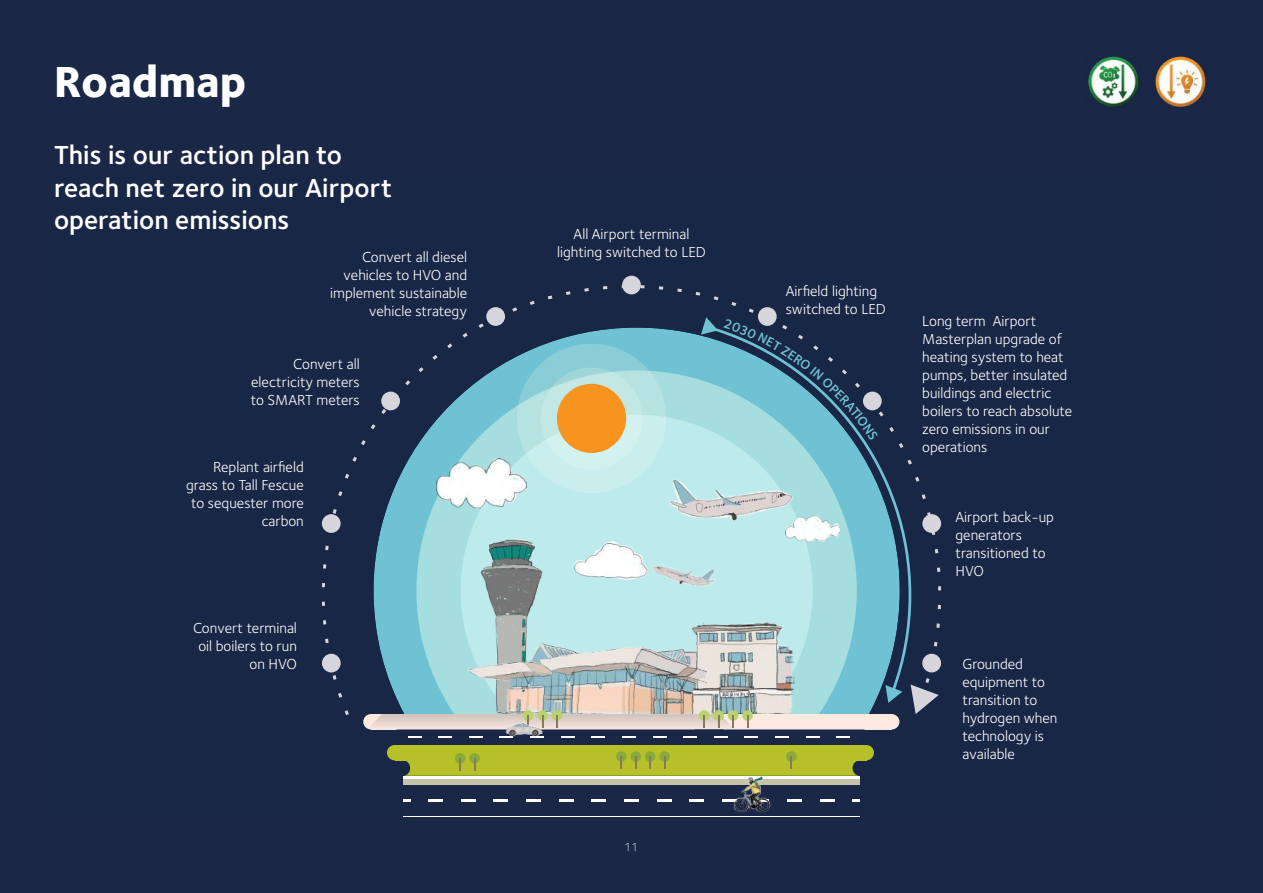
<style>
.page{position:relative;width:1263px;height:893px;background:#1b2746}
.page>*{position:absolute;margin:0;border:0;box-sizing:border-box;transform-origin:0 0}
.t1{font:800 45px "Foundry Sterling";color:#fff}
.t2{font:600 27px/32.4px "Foundry Sterling";color:#fff}
.t3{font:15px/18px "Foundry Sterling";color:#fff}
.t4{font:300 12px "Foundry Sterling";color:#fff}
</style>
<div class="page">
<div style="left:622px;top:276px;width:19px;height:18px;background:#d6d5dc;border-radius:50%"></div>
<div style="left:387px;top:745px;width:15px;height:15px;background:#b6c029;border-radius:50%"></div>
<div style="left:858px;top:745px;width:16px;height:15px;background:#b6c029;border-radius:50%"></div>
<div style="left:395px;top:745px;width:471px;height:15px;background:#b6c029"></div>
<div style="left:363px;top:714px;width:16px;height:15px;background:#fceae0;border-radius:50%"></div>
<div style="left:884px;top:714px;width:15px;height:15px;background:#fceae0;border-radius:50%"></div>
<div style="left:371px;top:714px;width:521px;height:15px;background:#fceae0"></div>
<div style="left:659px;top:751px;width:11px;height:11px;background:#89aa3b;border-radius:50%"></div>
<div style="left:645px;top:751px;width:10px;height:11px;background:#89aa3b;border-radius:50%"></div>
<div style="left:630px;top:751px;width:11px;height:11px;background:#89aa3b;border-radius:50%"></div>
<div style="left:616px;top:751px;width:11px;height:11px;background:#89aa3b;border-radius:50%"></div>
<div style="left:786px;top:751px;width:11px;height:11px;background:#89aa3b;border-radius:50%"></div>
<div style="left:469px;top:753px;width:11px;height:11px;background:#89aa3b;border-radius:50%"></div>
<div style="left:455px;top:753px;width:10px;height:11px;background:#89aa3b;border-radius:50%"></div>
<svg style="left:403px;top:756px;width:456px;height:20px"></svg>
<svg style="left:403px;top:776px;width:456px;height:4px;background:#f0f0e9"></svg>
<div style="left:403px;top:780px;width:456px;height:5px;background:#c5c3aa"></div>
<hr style="left:403px;top:815px;width:456px;height:1px;background:#fff">
<svg style="left:428px;top:799px;width:15px;height:2px"></svg>
<svg style="left:461px;top:799px;width:14px;height:2px"></svg>
<svg style="left:493px;top:799px;width:15px;height:2px"></svg>
<svg style="left:526px;top:799px;width:15px;height:2px"></svg>
<svg style="left:559px;top:799px;width:14px;height:2px"></svg>
<svg style="left:591px;top:799px;width:15px;height:2px"></svg>
<svg style="left:624px;top:799px;width:15px;height:2px"></svg>
<svg style="left:657px;top:799px;width:14px;height:2px"></svg>
<svg style="left:689px;top:799px;width:15px;height:2px"></svg>
<svg style="left:787px;top:799px;width:15px;height:2px"></svg>
<svg style="left:820px;top:799px;width:15px;height:2px"></svg>
<svg style="left:403px;top:799px;width:7px;height:2px"></svg>
<svg style="left:852px;top:799px;width:7px;height:2px"></svg>
<svg style="left:367px;top:719px;width:499px;height:19px"></svg>
<img style="left:723px;top:776px;width:57px;height:37px">
<img style="left:503px;top:719px;width:39px;height:18px">
<svg style="left:321px;top:284px;width:621px;height:435px"></svg>
<svg style="left:911px;top:685px;width:28px;height:29px"></svg>
<svg style="left:713px;top:326px;width:200px;height:368px"></svg>
<svg style="left:701px;top:317px;width:17px;height:18px"></svg>
<svg style="left:885px;top:685px;width:17px;height:18px"></svg>
<img style="left:1088px;top:56px;width:51px;height:51px">
<img style="left:1155px;top:56px;width:51px;height:51px">
<svg style="left:724px;top:318px;width:154px;height:123px"></svg>
<h1 class="t1" style="left:54px;top:54px;width:194px">Roadmap</h1>
<h2 class="t2" style="left:54px;top:140px;width:340px">This is our action plan to reach net zero in our Airport operation emissions</h2>
<p class="t3" style="left:330px;top:248px;width:138px;text-align:right">Convert all diesel vehicles to HVO and implement sustainable vehicle strategy</p>
<p class="t3" style="left:251px;top:356px;width:111px;text-align:justify;text-indent:42px">Convert all electricity meters to SMART meters</p>
<p class="t3" style="left:186px;top:458px;width:119px;text-align:right">Replant airfield grass to Tall Fescue to sequester more carbon</p>
<p class="t3" style="left:193px;top:619px;width:105px;text-align:right">Convert terminal oil boilers to run on HVO</p>
<p class="t3" style="left:557px;top:225px;width:150px;text-align:center">All Airport terminal lighting switched to LED</p>
<p class="t4" style="left:624px;top:839px;width:15px">11</p>
<p class="t3" style="left:786px;top:282px;width:102px">Airfield lighting switched to LED</p>
<p class="t3" style="left:922px;top:312px;width:151px">Long term Airport<br>Masterplan upgrade of heating system to heat pumps, better insulated buildings and electric boilers to reach absolute zero emissions in our operations</p>
<p class="t3" style="left:955px;top:508px;width:100px">Airport back-up generators transitioned to<br>HVO</p>
<p class="t3" style="left:962px;top:655px;width:97px">Grounded equipment to transition to hydrogen when technology is available</p>
</div>
